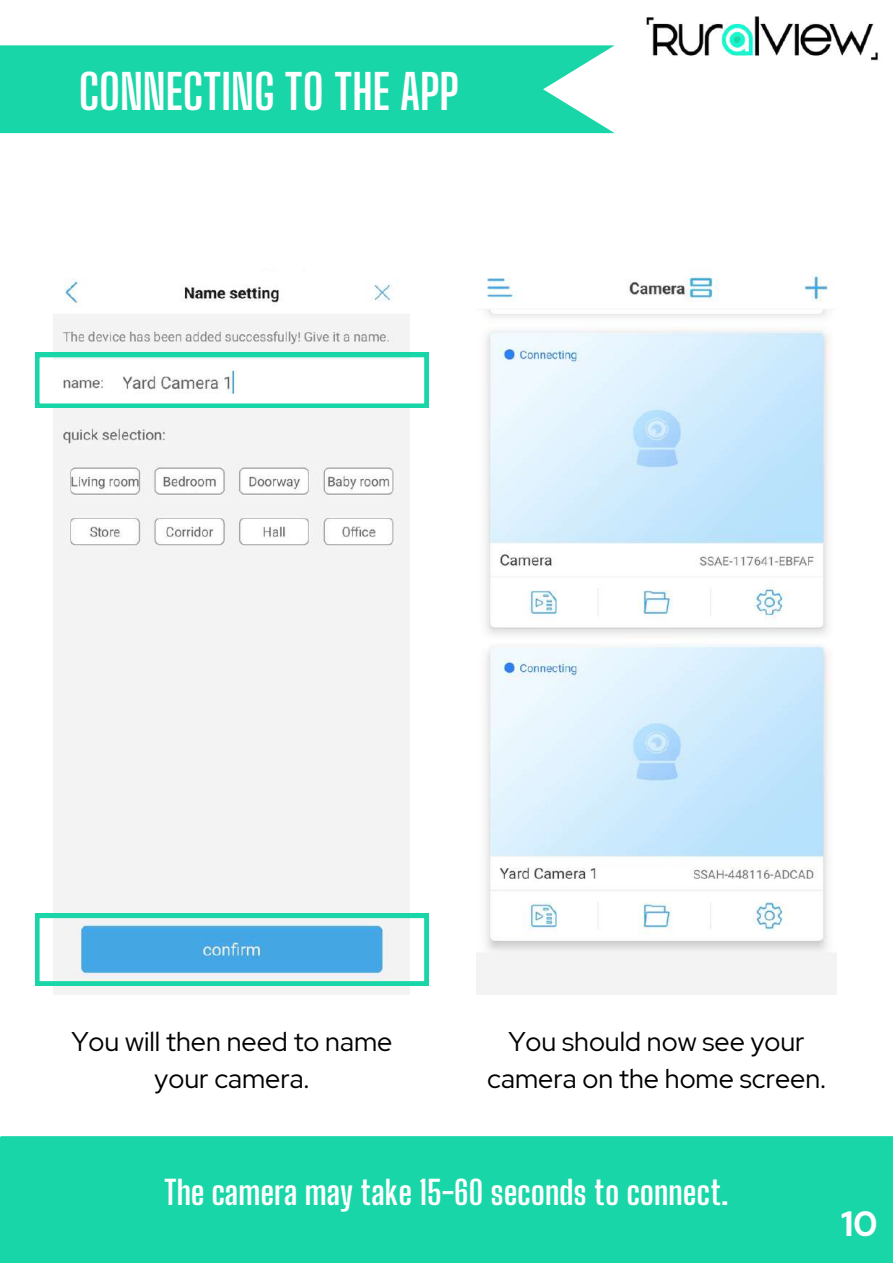
<style>
.page{position:relative;width:893px;height:1264px;background:#fff}
.page>*{position:absolute;margin:0;border:0;box-sizing:border-box;transform-origin:0 0}
.t1{font:700 47.85px "Big Shoulders Display";color:#fff}
.t2{font:700 34.95px "Red Hat Display";color:#fff}
.t3{font:700 33px "Big Shoulders Display";color:#fff}
.t4{font:27px/37px "Red Hat Display";color:#000;text-align:center}
</style>
<div class="page">
<svg style="left:0;top:45px;width:614px;height:88px;fill:#19d6a8"></svg>
<div style="left:0;top:1136px;width:892px;height:126px;background:#19d6a8"></div>
<img style="left:53px;top:278px;width:357px;height:716px">
<img style="left:476px;top:274px;width:360px;height:720px">
<img style="left:645px;top:16px;width:233px;height:45px">
<svg style="left:35px;top:353px;width:393px;height:55px"></svg>
<svg style="left:35px;top:913px;width:393px;height:72px"></svg>
<h1 class="t1" style="left:79px;top:63px;width:381px">CONNECTING TO THE APP</h1>
<p class="t4" style="left:71px;top:1022px;width:322px">You will then need to name your camera.</p>
<p class="t4" style="left:487px;top:1022px;width:340px">You should now see your camera on the home screen.</p>
<p class="t3" style="left:164px;top:1172px;width:566px">The camera may take 15-60 seconds to connect.</p>
<p class="t2" style="left:841px;top:1199px;width:38px">10</p>
</div>
